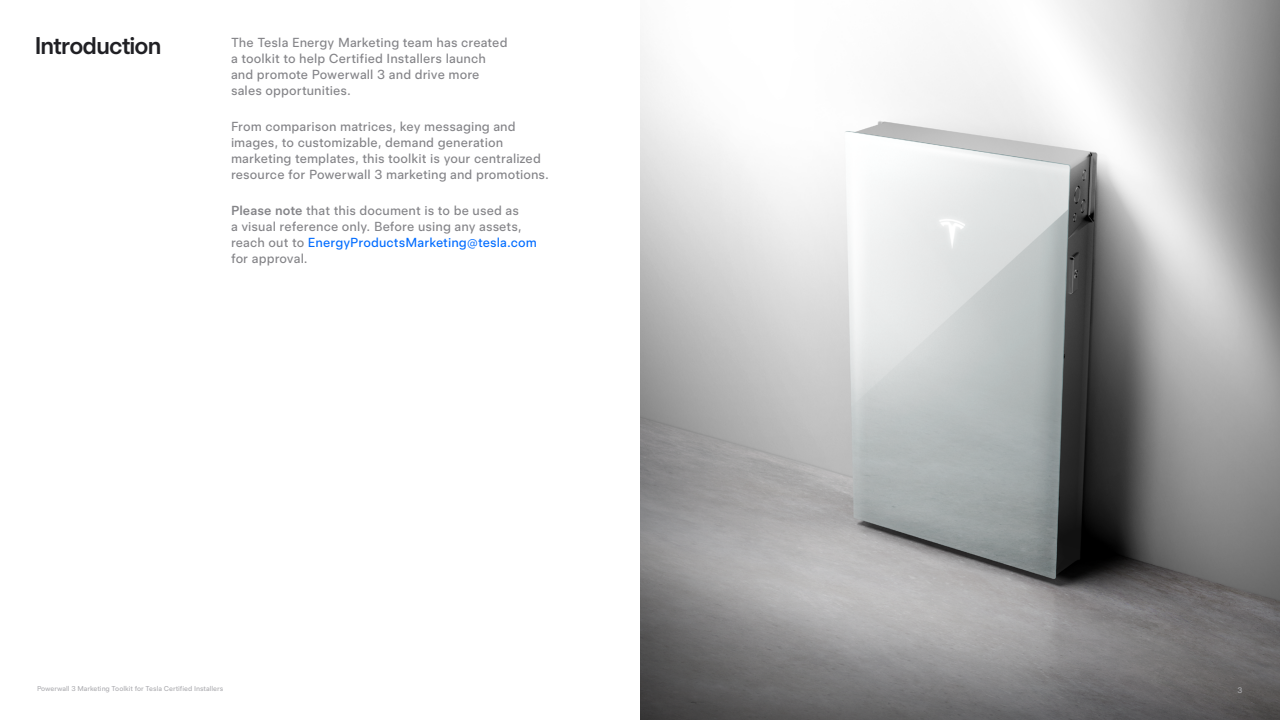
<style>
.page{position:relative;width:1280px;height:720px;background:#fff}
.page>*{position:absolute;margin:0;border:0;box-sizing:border-box;transform-origin:0 0}
.t1{font:500 24px "Universal Sans Display";letter-spacing:-.01em;color:#202024}
.t2{font:13px/16px "Universal Sans Text";letter-spacing:.01em;color:#848488}
.t3{font:8px "Universal Sans Text";color:#acacb0}
.t4{font:7px "Universal Sans Text";letter-spacing:-.005em;color:#acacb0}
.s1{font-weight:500}
.s2{color:#006cff}
</style>
<div class="page">
<img style="left:640px;top:0;width:640px;height:720px">
<h1 class="t1" style="left:35px;top:33px;width:128px">Introduction</h1>
<p class="t2" style="left:231px;top:35px;width:278px">The Tesla Energy Marketing team has created a toolkit to help Certified Installers launch and promote Powerwall 3 and drive more sales opportunities.</p>
<p class="t2" style="left:231px;top:119px;width:320px">From comparison matrices, key messaging and images, to customizable, demand generation marketing templates, this toolkit is your centralized resource for Powerwall 3 marketing and promotions.</p>
<p class="t2" style="left:231px;top:203px;width:307px"><span class="s1">Please note</span> that this document is to be used as<br>a visual reference only. Before using any assets, reach out to <span class="s2">EnergyProductsMarketing@tesla.com </span>for approval.</p>
<p class="t4" style="left:37px;top:684px;width:188px">Powerwall 3 Marketing Toolkit for Tesla Certified Installers</p>
<p class="t3" style="left:1238px;top:685px;width:6px">3</p>
</div>
